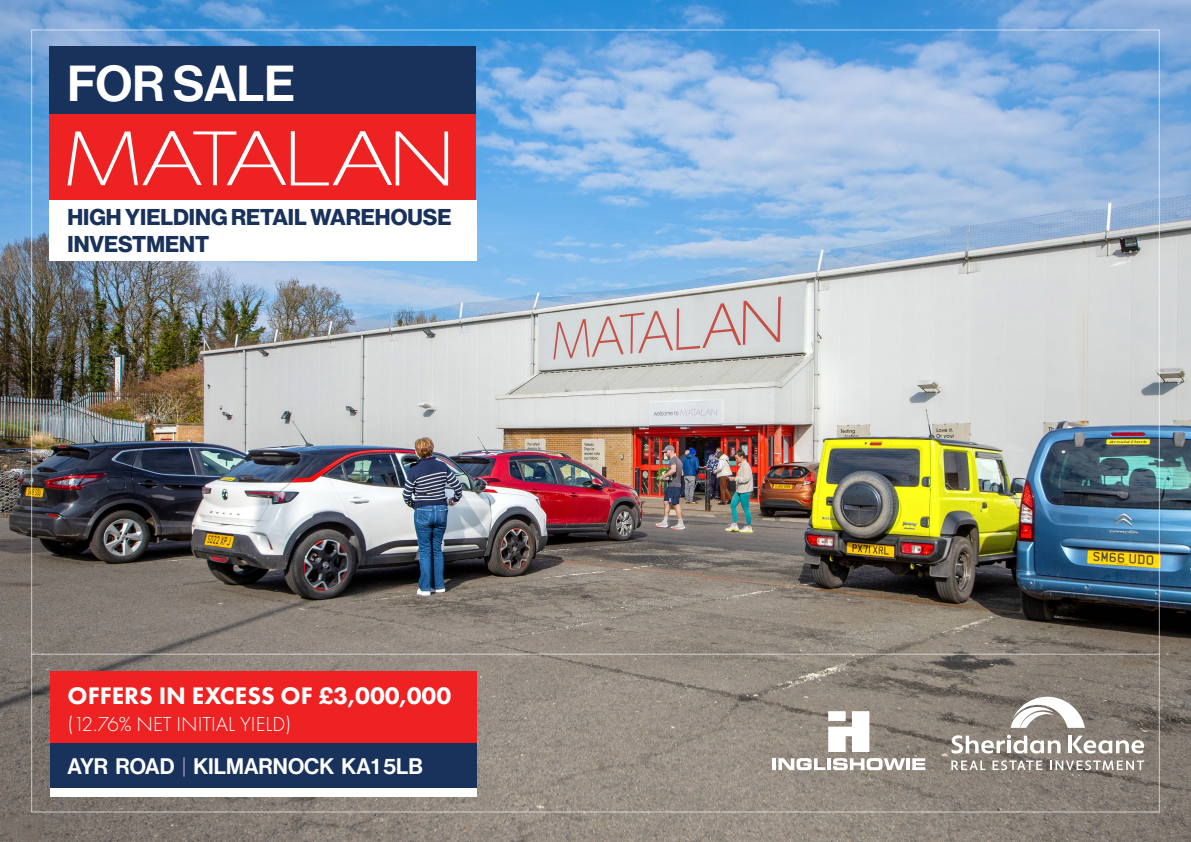
<style>
.page{position:relative;width:1191px;height:842px;background:#fff}
.page>*{position:absolute;margin:0;border:0;box-sizing:border-box;transform-origin:0 0}
.t1{font:49.5px "N Haas Grotesk DS Pro 65 Md";color:#fff}
.t2{font:800 24.8px "Futura PT";color:#fff}
.t3{font:22.4px/26.9px "N Haas Grotesk DS Pro 75 Bd";color:#19325c}
.t4{font:22px "N Haas Grotesk DS Pro 65 Md";color:#fff}
.t5{font:300 21px "Futura PT";color:#fff}
.s1{font-family:"N Haas Grotesk DS Pro 25 Th"}
</style>
<div class="page">
<img style="left:0;top:0;width:1191px;height:842px">
<div style="left:49px;top:114px;width:426px;height:86px;background:#ee2223"></div>
<div style="left:49px;top:47px;width:426px;height:67px;background:#19325c"></div>
<div style="left:50px;top:671px;width:426px;height:72px;background:#ee2223"></div>
<div style="left:49px;top:200px;width:427px;height:60px;background:#fff"></div>
<div style="left:50px;top:743px;width:426px;height:46px;background:#19325c"></div>
<div style="left:50px;top:788px;width:426px;height:8px;background:#fff"></div>
<hr style="left:31px;top:654px;width:1128px;height:1px;background:#fff">
<svg style="left:67px;top:131px;width:381px;height:54px"></svg>
<svg style="left:951px;top:760px;width:34px;height:10px"></svg>
<svg style="left:992px;top:760px;width:50px;height:10px"></svg>
<svg style="left:1050px;top:760px;width:94px;height:10px"></svg>
<svg style="left:1010px;top:697px;width:74px;height:31px"></svg>
<svg style="left:951px;top:735px;width:109px;height:18px"></svg>
<hr style="left:1068px;top:736px;width:4px;height:17px;background:#fff">
<svg style="left:1072px;top:736px;width:72px;height:17px"></svg>
<svg style="left:828px;top:711px;width:41px;height:41px"></svg>
<hr style="left:772px;top:758px;width:4px;height:12px;background:#fff">
<svg style="left:778px;top:758px;width:147px;height:12px"></svg>
<h1 class="t1" style="left:67px;top:55px;width:229px">FOR SALE</h1>
<p class="t3" style="left:67px;top:204px;width:386px">HIGH YIELDING RETAIL WAREHOUSE<br>INVESTMENT</p>
<p class="t2" style="left:68px;top:680px;width:385px">OFFERS IN EXCESS OF £3,000,000</p>
<p class="t5" style="left:68px;top:712px;width:225px">(12.76% NET INITIAL YIELD)</p>
<p class="t4" style="left:68px;top:754px;width:357px">AYR ROAD <span class="s1">|</span> KILMARNOCK KA1 5LB</p>
</div>
